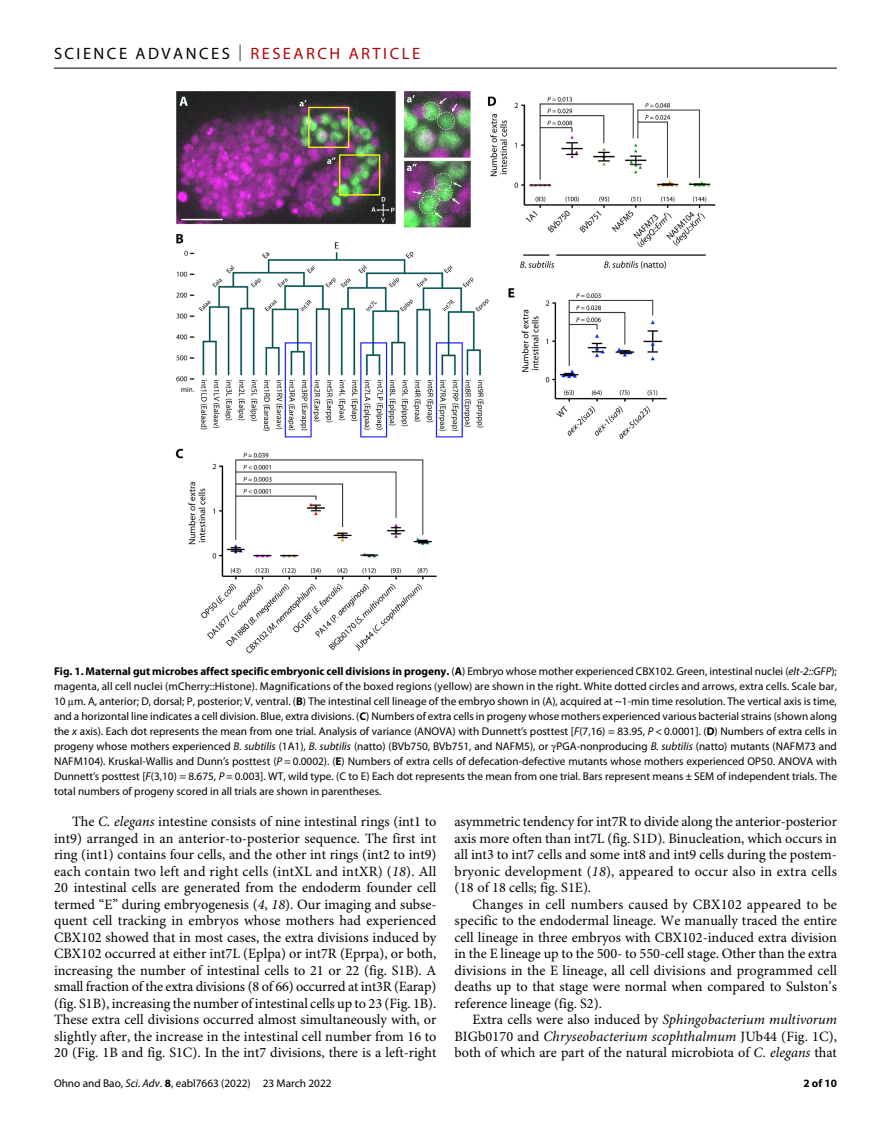
<style>
.page{position:relative;width:891px;height:1134px;background:#fff}
.page>*{position:absolute;margin:0;border:0;box-sizing:border-box;transform-origin:0 0}
.t1{font:16.5px "Myriad Pro";letter-spacing:.15em;color:#000}
.t2{font:14.25px/16.5px "Minion Pro";color:#000;text-align:justify}
.t3{font:11.25px/15px "Myriad Pro";color:#000;text-align:justify}
.t4{font:700 11.25px "Myriad Pro";color:#000}
.s1{font-weight:300}
.s2{color:#b10508}
.s3{font-weight:700}
.s4{font-style:italic}
</style>
<div class="page">
<hr style="left:54px;top:68px;width:783px;height:1px;background:#000">
<img style="left:176px;top:91px;width:540px;height:562px">
<p class="t1" style="left:54px;top:40px;width:368px">SCIENCE ADVANCES <span class="s1">|</span> <span class="s2">RESEARCH ARTICLE</span></p>
<p class="t3" style="left:54px;top:664px;width:785px"><span class="s3">Fig. 1. Maternal gut microbes affect specific embryonic cell divisions in progeny.</span> (<span class="s3">A</span>) Embryo whose mother experienced CBX102. Green, intestinal nuclei (<span class="s4">elt-2::GFP</span>); magenta, all cell nuclei (mCherry::Histone). Magnifications of the boxed regions (yellow) are shown in the right. White dotted circles and arrows, extra cells. Scale bar, 10 m. A, anterior; D, dorsal; P, posterior; V, ventral. (<span class="s3">B</span>) The intestinal cell lineage of the embryo shown in (A), acquired at ~1-min time resolution. The vertical axis is time, and a horizontal line indicates a cell division. Blue, extra divisions. (<span class="s3">C</span>) Numbers of extra cells in progeny whose mothers experienced various bacterial strains (shown along the <span class="s4">x</span> axis). Each dot represents the mean from one trial. Analysis of variance (ANOVA) with Dunnett’s posttest [<span class="s4">F</span>(7,16) = 83.95, <span class="s4">P</span> &lt; 0.0001]. (<span class="s3">D</span>) Numbers of extra cells in progeny whose mothers experienced <span class="s4">B. subtilis</span> (1A1), <span class="s4">B. subtilis</span> (natto) (BVb750, BVb751, and NAFM5), or PGA-nonproducing <span class="s4">B. subtilis</span> (natto) mutants (NAFM73 and NAFM104). Kruskal-Wallis and Dunn’s posttest (<span class="s4">P</span> = 0.0002). (<span class="s3">E</span>) Numbers of extra cells of defecation-defective mutants whose mothers experienced OP50. ANOVA with Dunnett’s posttest [<span class="s4">F</span>(3,10) = 8.675, <span class="s4">P</span> = 0.003]. WT, wild type. (C to E) Each dot represents the mean from one trial. Bars represent means ± SEM of independent trials. The total numbers of progeny scored in all trials are shown in parentheses.</p>
<p class="t2" style="left:54px;top:815px;width:384px;text-indent:18px">The <span class="s4">C. elegans</span> intestine consists of nine intestinal rings (int1 to int9) arranged in an anterior-to-posterior sequence. The first int ring (int1) contains four cells, and the other int rings (int2 to int9) each contain two left and right cells (intXL and intXR) (<span class="s4">18</span>). All 20 intestinal cells are generated from the endoderm founder cell termed “E” during embryogenesis (<span class="s4">4</span>, <span class="s4">18</span>). Our imaging and subse&shy;quent cell tracking in embryos whose mothers had experienced CBX102 showed that in most cases, the extra divisions induced by CBX102 occurred at either int7L (Eplpa) or int7R (Eprpa), or both, increasing the number of intestinal cells to 21 or 22 (fig. S1B). A small fraction of the extra divisions (8 of 66) occurred at int3R (Earap) (fig. S1B), increasing the number of intestinal cells up to 23 (Fig. 1B).<br>These extra cell divisions occurred almost simultaneously with, or slightly after, the increase in the intestinal cell number from 16 to 20 (Fig. 1B and fig. S1C). In the int7 divisions, there is a left-right</p>
<p class="t2" style="left:454px;top:815px;width:384px">asymmetric tendency for int7R to divide along the anterior-posterior axis more often than int7L (fig. S1D). Binucleation, which occurs in all int3 to int7 cells and some int8 and int9 cells during the postem&shy;bryonic development (<span class="s4">18</span>), appeared to occur also in extra cells (18 of 18 cells; fig. S1E).</p>
<p class="t2" style="left:454px;top:897px;width:384px;text-indent:18px">Changes in cell numbers caused by CBX102 appeared to be specific to the endodermal lineage. We manually traced the entire cell lineage in three embryos with CBX102-induced extra division in the E lineage up to the 500- to 550-cell stage. Other than the extra divisions in the E lineage, all cell divisions and programmed cell deaths up to that stage were normal when compared to Sulston’s reference lineage (fig. S2).</p>
<p class="t2" style="left:454px;top:1013px;width:384px;text-indent:18px">Extra cells were also induced by <span class="s4">Sphingobacterium multivorum </span>BIGb0170 and <span class="s4">Chryseobacterium scophthalmum</span> JUb44 (Fig. 1C), both of which are part of the natural microbiota of <span class="s4">C. elegans</span> that</p>
<p class="t3" style="left:54px;top:1076px;width:279px">Ohno and Bao, <span class="s4">Sci. Adv.</span> <span class="s3">8</span>, eabl7663 (2022) 23 March 2022</p>
<p class="t4" style="left:803px;top:1074px;width:35px">2 of 10</p>
</div>
